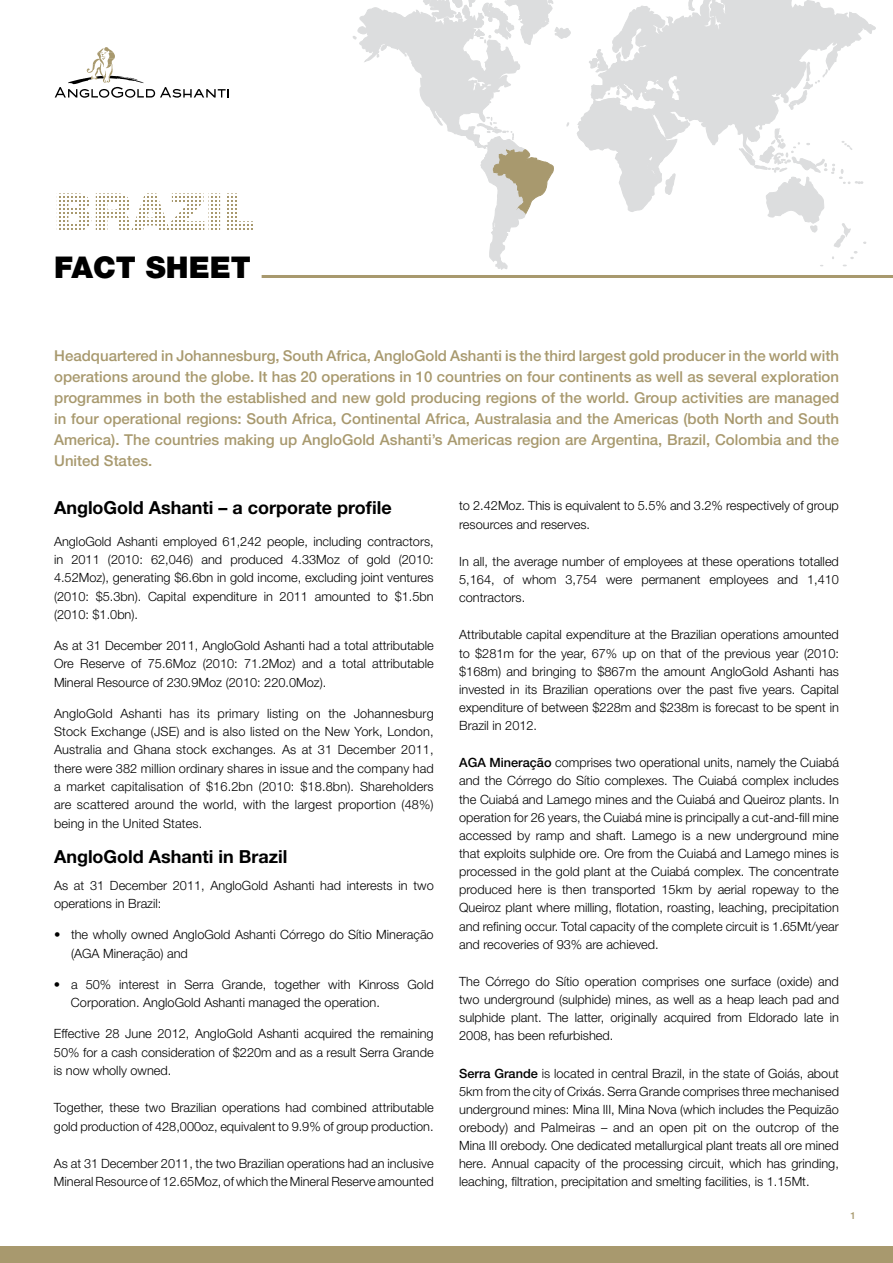
<style>
.page{position:relative;width:893px;height:1263px;background:#fff}
.page>*{position:absolute;margin:0;border:0;box-sizing:border-box;transform-origin:0 0}
.t1{font:900 30px "Helvetica Neue";color:#000}
.t2{font:700 18px "Helvetica Neue";color:#000}
.t3{font:500 15px/21px "Helvetica Neue";color:#a8996e;text-align:justify}
.t4{font:300 12.75px/18.1px "Helvetica Neue";color:#000;text-align:justify}
.t5{font:500 9.75px "Helvetica Neue";color:#a8996e}
.s1{font-weight:500}
</style>
<div class="page">
<div style="left:0;top:1246px;width:893px;height:17px;background:#a8996e"></div>
<svg style="left:353px;top:0;width:217px;height:270px"></svg>
<svg style="left:577px;top:0;width:299px;height:259px"></svg>
<svg style="left:55px;top:47px;width:174px;height:51px"></svg>
<svg style="left:59px;top:193px;width:194px;height:37px"></svg>
<hr style="left:262px;top:275px;width:631px;height:3px;background:#a8996e">
<h1 class="t1" style="left:54px;top:250px;width:198px">FACT SHEET</h1>
<p class="t3" style="left:54px;top:345px;width:786px">Headquartered in Johannesburg, South Africa, AngloGold Ashanti is the third largest gold producer in the world with operations around the globe. It has 20 operations in 10 countries on four continents as well as several exploration programmes in both the established and new gold producing regions of the world. Group activities are managed in four operational regions: South Africa, Continental Africa, Australasia and the Americas (both North and South America). The countries making up AngloGold Ashanti’s Americas region are Argentina, Brazil, Colombia and the United States.</p>
<h2 class="t2" style="left:54px;top:497px;width:339px">AngloGold Ashanti – a corporate profile</h2>
<p class="t4" style="left:54px;top:532px;width:381px">AngloGold Ashanti employed 61,242 people, including contractors, in 2011 (2010: 62,046) and produced 4.33Moz of gold (2010:<br>4.52Moz), generating $6.6bn in gold income, excluding joint ventures (2010: $5.3bn). Capital expenditure in 2011 amounted to $1.5bn (2010: $1.0bn).</p>
<p class="t4" style="left:54px;top:636px;width:381px">As at 31 December 2011, AngloGold Ashanti had a total attributable Ore Reserve of 75.6Moz (2010: 71.2Moz) and a total attributable Mineral Resource of 230.9Moz (2010: 220.0Moz).</p>
<p class="t4" style="left:54px;top:704px;width:381px">AngloGold Ashanti has its primary listing on the Johannesburg Stock Exchange (JSE) and is also listed on the New York, London, Australia and Ghana stock exchanges. As at 31 December 2011, there were 382 million ordinary shares in issue and the company had a market capitalisation of $16.2bn (2010: $18.8bn). Shareholders are scattered around the world, with the largest proportion (48%) being in the United States.</p>
<h2 class="t2" style="left:54px;top:845px;width:235px">AngloGold Ashanti in Brazil</h2>
<p class="t4" style="left:54px;top:876px;width:381px">As at 31 December 2011, AngloGold Ashanti had interests in two operations in Brazil:</p>
<p class="t4" style="left:71px;top:925px;width:364px;text-indent:-17px">• the wholly owned AngloGold Ashanti Córrego do Sítio Mineração (AGA Mineração) and</p>
<p class="t4" style="left:71px;top:975px;width:364px;text-indent:-17px">• a 50% interest in Serra Grande, together with Kinross Gold<br>Corporation. AngloGold Ashanti managed the operation.</p>
<p class="t4" style="left:54px;top:1024px;width:381px">Effective 28 June 2012, AngloGold Ashanti acquired the remaining 50% for a cash consideration of $220m and as a result Serra Grande is now wholly owned.</p>
<p class="t4" style="left:54px;top:1098px;width:381px">Together, these two Brazilian operations had combined attributable gold production of 428,000oz, equivalent to 9.9% of group production.</p>
<p class="t4" style="left:54px;top:1154px;width:381px">As at 31 December 2011, the two Brazilian operations had an inclusive<br>Mineral Resource of 12.65Moz, of which the Mineral Reserve amounted</p>
<p class="t4" style="left:459px;top:496px;width:381px">to 2.42Moz. This is equivalent to 5.5% and 3.2% respectively of group resources and reserves.</p>
<p class="t4" style="left:459px;top:552px;width:381px">In all, the average number of employees at these operations totalled 5,164, of whom 3,754 were permanent employees and 1,410 contractors.</p>
<p class="t4" style="left:459px;top:625px;width:381px">Attributable capital expenditure at the Brazilian operations amounted to $281m for the year, 67% up on that of the previous year (2010: $168m) and bringing to $867m the amount AngloGold Ashanti has invested in its Brazilian operations over the past five years. Capital expenditure of between $228m and $238m is forecast to be spent in Brazil in 2012.</p>
<p class="t4" style="left:459px;top:753px;width:381px"><span class="s1">AGA Mineração</span> comprises two operational units, namely the Cuiabá and the Córrego do Sítio complexes. The Cuiabá complex includes the Cuiabá and Lamego mines and the Cuiabá and Queiroz plants. In operation for 26 years, the Cuiabá mine is principally a cut-and-fill mine accessed by ramp and shaft. Lamego is a new underground mine that exploits sulphide ore. Ore from the Cuiabá and Lamego mines is processed in the gold plant at the Cuiabá complex. The concentrate produced here is then transported 15km by aerial ropeway to the Queiroz plant where milling, flotation, roasting, leaching, precipitation and refining occur. Total capacity of the complete circuit is 1.65Mt/year and recoveries of 93% are achieved.</p>
<p class="t4" style="left:459px;top:972px;width:381px">The Córrego do Sítio operation comprises one surface (oxide) and two underground (sulphide) mines, as well as a heap leach pad and sulphide plant. The latter, originally acquired from Eldorado late in 2008, has been refurbished.</p>
<p class="t4" style="left:459px;top:1064px;width:381px"><span class="s1">Serra Grande</span> is located in central Brazil, in the state of Goiás, about 5km from the city of Crixás. Serra Grande comprises three mechanised underground mines: Mina III, Mina Nova (which includes the Pequizão orebody) and Palmeiras – and an open pit on the outcrop of the Mina III orebody. One dedicated metallurgical plant treats all ore mined here. Annual capacity of the processing circuit, which has grinding, leaching, filtration, precipitation and smelting facilities, is 1.15Mt.</p>
<p class="t5" style="left:850px;top:1209px;width:7px">1</p>
</div>
